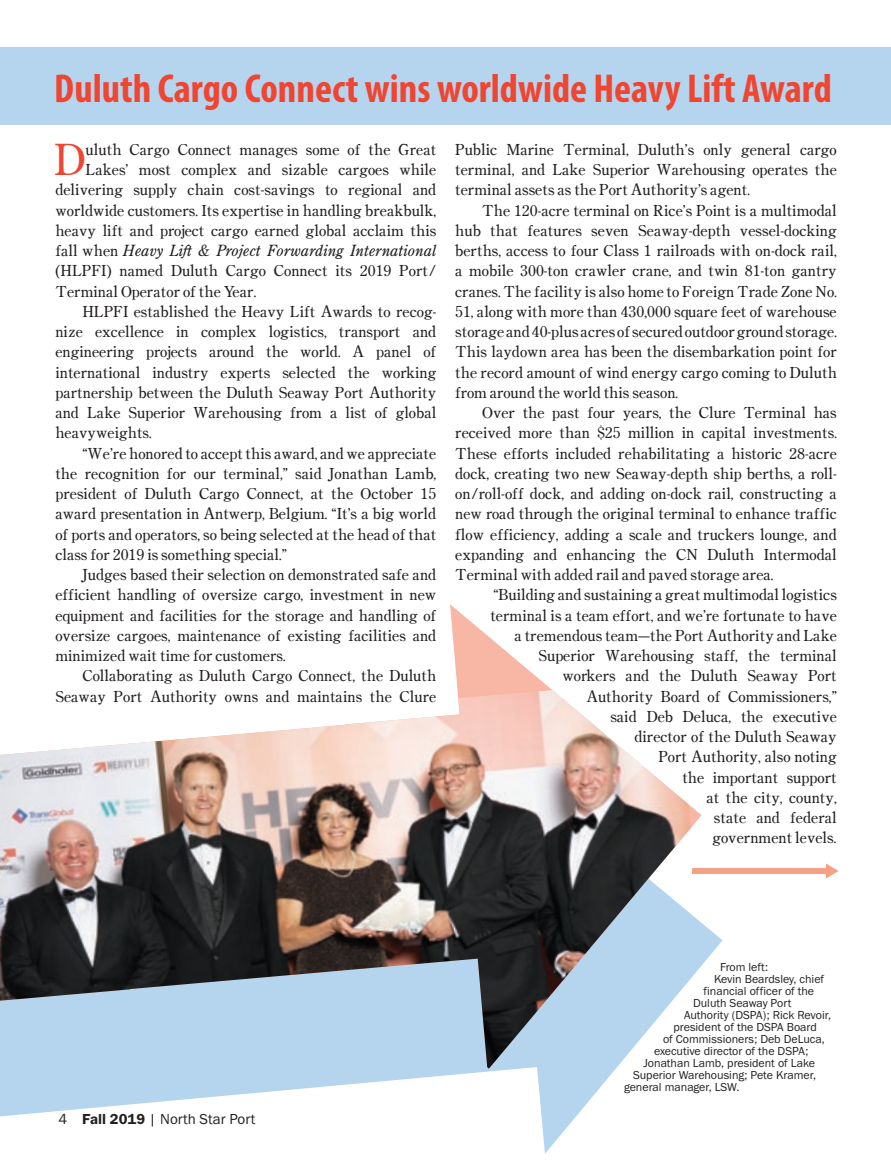
<style>
.page{position:relative;width:891px;height:1161px;background:#fff}
.page>*{position:absolute;margin:0;border:0;box-sizing:border-box;transform-origin:0 0}
.Body_Paragraph_Summe{font:43.5px "Century Oldstyle ICG";color:#ef4531}
.body{font:700 condensed 40.5px "Myriad Pro";color:#ef4531}
.Body_Paragraph_Summe-2{font:15.3px/20.2px "Century Oldstyle ICG";color:#231f20;text-align:justify}
.Body_Paragraph_Summe-3{font:italic 15.3px "Century Old Style Std";color:#231f20}
.t1{font:15px "Franklin Gothic URW Boo";color:#231f20}
.bylines{font:12px "Franklin Gothic URW Boo";color:#231f20}
.s1{font-family:"Century Oldstyle ICG";font-style:normal}
.s2{font-family:"Franklin Gothic URW Dem"}
</style>
<div class="page">
<div style="left:0;top:48px;width:891px;height:77px;background:#b5d5ef"></div>
<svg style="left:0;top:1069px;width:509px;height:47px;fill:#b5d5ef"></svg>
<svg style="left:509px;top:923px;width:214px;height:231px"></svg>
<svg style="left:450px;top:604px;width:252px;height:465px"></svg>
<img style="left:0;top:690px;width:691px;height:379px">
<div style="left:692px;top:868px;width:135px;height:6px;background:#f6a085"></div>
<svg style="left:826px;top:863px;width:12px;height:16px"></svg>
<p class="body" style="left:54px;top:63px;width:779px">Duluth Cargo Connect wins worldwide Heavy Lift Award</p>
<p class="Body_Paragraph_Summe" style="left:55px;top:132px;width:33px">D</p>
<p class="Body_Paragraph_Summe-2" style="left:86px;top:139px;width:352px">uluth Cargo Connect manages some of the Great</p>
<p class="Body_Paragraph_Summe-2" style="left:86px;top:159px;width:352px">Lakes’ most complex and sizable cargoes while</p>
<p class="Body_Paragraph_Summe-2" style="left:55px;top:179px;width:383px">delivering supply chain cost-savings to regional and</p>
<p class="Body_Paragraph_Summe-2" style="left:55px;top:200px;width:383px">worldwide customers. Its expertise in handling breakbulk,</p>
<p class="Body_Paragraph_Summe-2" style="left:55px;top:220px;width:383px">heavy lift and project cargo earned global acclaim this</p>
<p class="Body_Paragraph_Summe-3" style="left:55px;top:241px;width:383px"><span class="s1">fall when</span> Heavy Lift &amp; Project Forwarding International</p>
<p class="Body_Paragraph_Summe-2" style="left:55px;top:260px;width:382px">(HLPFI) named Duluth Cargo Connect its 2019 Port/</p>
<p class="Body_Paragraph_Summe-2" style="left:55px;top:281px;width:202px">Terminal Operator of the Year.</p>
<p class="Body_Paragraph_Summe-2" style="left:82px;top:301px;width:356px">HLPFI established the Heavy Lift Awards to recog-</p>
<p class="Body_Paragraph_Summe-2" style="left:55px;top:321px;width:383px">nize excellence in complex logistics, transport and engineering projects around the world. A panel of international industry experts selected the working partnership between the Duluth Seaway Port Authority and Lake Superior Warehousing from a list of global heavyweights.</p>
<p class="Body_Paragraph_Summe-2" style="left:55px;top:443px;width:383px;text-indent:27px">“We’re honored to accept this award, and we appreciate the recognition for our terminal,” said Jonathan Lamb, president of Duluth Cargo Connect, at the October 15 award presentation in Antwerp, Belgium. “It’s a big world of ports and operators, so being selected at the head of that class for 2019 is something special.”</p>
<p class="Body_Paragraph_Summe-2" style="left:55px;top:564px;width:383px;text-indent:27px">Judges based their selection on demonstrated safe and efficient handling of oversize cargo, investment in new equipment and facilities for the storage and handling of oversize cargoes, maintenance of existing facilities and minimized wait time for customers.</p>
<p class="Body_Paragraph_Summe-2" style="left:55px;top:665px;width:383px;text-align:right">Collaborating as Duluth Cargo Connect, the Duluth<br>Seaway Port Authority owns and maintains the Clure</p>
<p class="Body_Paragraph_Summe-2" style="left:455px;top:139px;width:383px">Public Marine Terminal, Duluth’s only general cargo terminal, and Lake Superior Warehousing operates the terminal assets as the Port Authority’s agent.</p>
<p class="Body_Paragraph_Summe-2" style="left:455px;top:200px;width:383px;text-indent:27px">The 120-acre terminal on Rice’s Point is a multimodal hub that features seven Seaway-depth vessel-docking berths, access to four Class 1 railroads with on-dock rail, a mobile 300-ton crawler crane, and twin 81-ton gantry cranes. The facility is also home to Foreign Trade Zone No.<br>51, along with more than 430,000 square feet of warehouse storage and 40-plus acres of secured outdoor ground storage.<br>This laydown area has been the disembarkation point for the record amount of wind energy cargo coming to Duluth from around the world this season.</p>
<p class="Body_Paragraph_Summe-2" style="left:455px;top:402px;width:383px;text-indent:27px">Over the past four years, the Clure Terminal has received more than $25 million in capital investments.<br>These efforts included rehabilitating a historic 28-acre dock, creating two new Seaway-depth ship berths, a roll&shy;on/roll-off dock, and adding on-dock rail, constructing a new road through the original terminal to enhance traffic flow efficiency, adding a scale and truckers lounge, and expanding and enhancing the CN Duluth Intermodal Terminal with added rail and paved storage area.</p>
<p class="Body_Paragraph_Summe-2" style="left:490px;top:584px;width:348px;text-align:right">“Building and sustaining a great multimodal logistics terminal is a team effort, and we’re fortunate to have a tremendous team—the Port Authority and Lake Superior Warehousing staff, the terminal workers and the Duluth Seaway Port<br>Authority Board of Commissioners,”<br>said Deb Deluca, the executive<br>director of the Duluth Seaway<br>Port Authority, also noting<br>the important support<br>at the city, county,<br>state and federal<br>government levels.</p>
<p class="t1" style="left:58px;top:1109px;width:198px">4 <span class="s2">Fall 2019</span> | North Star Port</p>
<p class="bylines" style="left:720px;top:960px;width:50px">From left:</p>
<p class="bylines" style="left:714px;top:972px;width:112px">Kevin Beardsley, chief</p>
<p class="bylines" style="left:704px;top:984px;width:112px">financial officer of the</p>
<p class="bylines" style="left:693px;top:996px;width:100px">Duluth Seaway Port</p>
<p class="bylines" style="left:684px;top:1008px;width:149px">Authority (DSPA); Rick Revoir,</p>
<p class="bylines" style="left:674px;top:1020px;width:145px">president of the DSPA Board</p>
<p class="bylines" style="left:663px;top:1032px;width:163px">of Commissioners; Deb DeLuca,</p>
<p class="bylines" style="left:654px;top:1044px;width:156px">executive director of the DSPA;</p>
<p class="bylines" style="left:644px;top:1056px;width:173px">Jonathan Lamb, president of Lake</p>
<p class="bylines" style="left:633px;top:1068px;width:185px">Superior Warehousing; Pete Kramer,</p>
<p class="bylines" style="left:624px;top:1080px;width:117px">general manager, LSW.</p>
</div>
